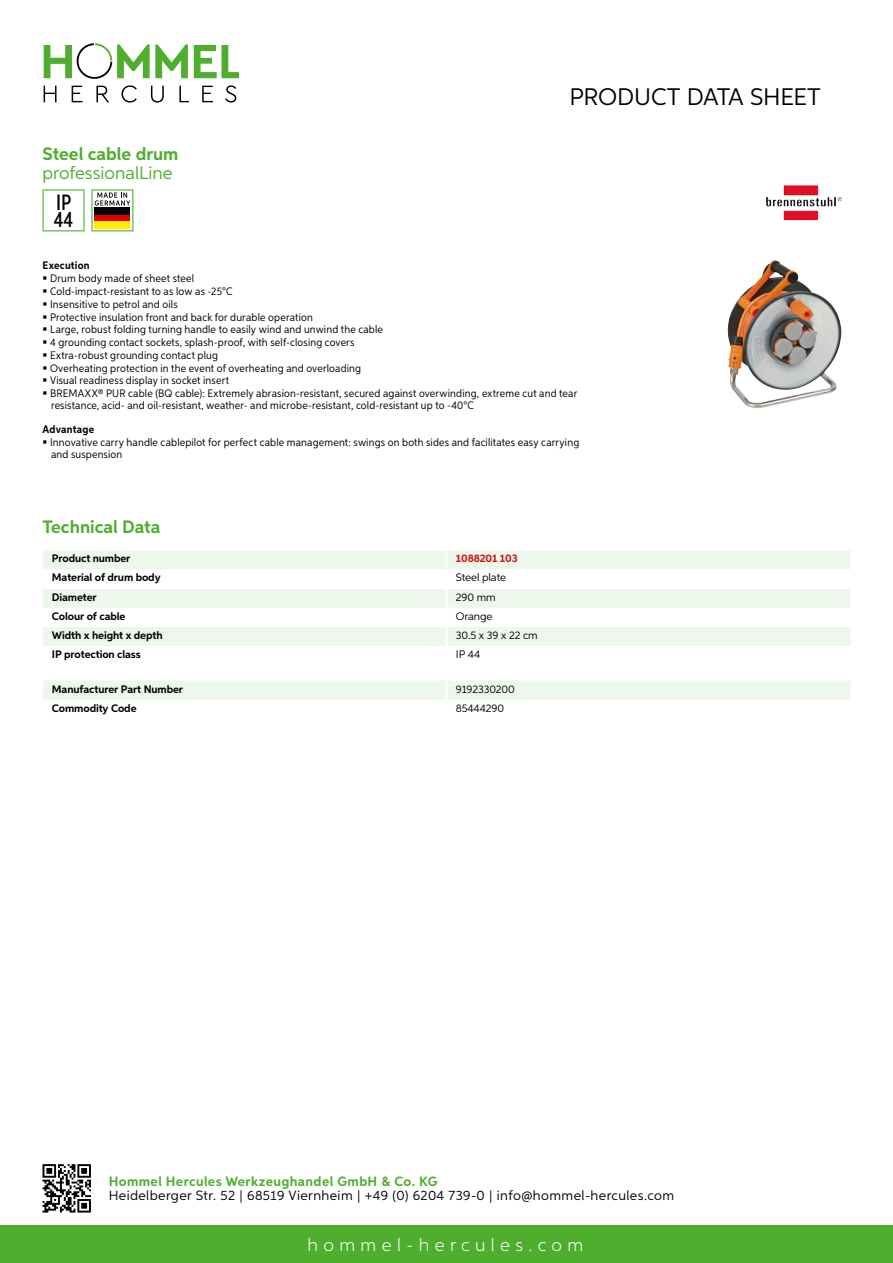
<style>
.page{position:relative;width:893px;height:1263px;background:#fff}
.page>*{position:absolute;margin:0;border:0;box-sizing:border-box;transform-origin:0 0}
.t1{font:24px "Aspira";letter-spacing:-.01em;color:#000}
.t2{font:500 22.2px/17.9px "Aspira XX Nar";color:#000}
.t3{font:700 18px "Aspira";color:#50ae2f}
.t4{font:300 18px "Aspira";letter-spacing:.3em;color:#fff}
.t5{font:18px "Aspira";color:#50ae2f}
.t6{font:13.5px "Aspira";letter-spacing:.03em;color:#000}
.t7{font:700 13.5px "Aspira";letter-spacing:.03em;color:#50ae2f}
.t8{font:10.95px/12.8px "Aspira Nar";letter-spacing:.015em;color:#000}
.t9{font:700 10.95px "Aspira";letter-spacing:-.01em;color:#000}
.t10{font:10.95px "Aspira";letter-spacing:-.01em;color:#000}
.t11{font:700 10.95px "Aspira Nar";letter-spacing:.015em;color:#000}
.t12{font:700 10.95px "Aspira";letter-spacing:-.01em;color:#cd1013}
</style>
<div class="page">
<div style="left:0;top:1226px;width:893px;height:37px;background:#50ae2f"></div>
<svg style="left:43px;top:1164px;width:48px;height:48px"></svg>
<svg style="left:194px;top:45px;width:45px;height:33px"></svg>
<svg style="left:44px;top:43px;width:144px;height:36px"></svg>
<svg style="left:44px;top:86px;width:13px;height:16px"></svg>
<svg style="left:72px;top:86px;width:10px;height:16px"></svg>
<svg style="left:96px;top:86px;width:13px;height:16px"></svg>
<svg style="left:121px;top:85px;width:16px;height:18px"></svg>
<svg style="left:151px;top:86px;width:13px;height:17px"></svg>
<svg style="left:179px;top:86px;width:10px;height:16px"></svg>
<svg style="left:202px;top:86px;width:11px;height:16px"></svg>
<svg style="left:225px;top:85px;width:11px;height:18px"></svg>
<div style="left:43px;top:550px;width:807px;height:19px;background:#eef7eb"></div>
<svg style="left:43px;top:589px;width:807px;height:57px;fill:#eef7eb"></svg>
<hr style="left:445px;top:550px;width:3px;height:19px;background:#fff">
<hr style="left:445px;top:589px;width:3px;height:19px;background:#fff">
<hr style="left:445px;top:608px;width:3px;height:19px;background:#fff">
<hr style="left:445px;top:627px;width:3px;height:19px;background:#fff">
<div style="left:43px;top:681px;width:807px;height:19px;background:#eef7eb"></div>
<svg style="left:43px;top:189px;width:42px;height:42px"></svg>
<svg style="left:91px;top:189px;width:42px;height:42px"></svg>
<div style="left:95px;top:214px;width:35px;height:7px;background:#e3000b"></div>
<div style="left:95px;top:208px;width:35px;height:7px;background:#000"></div>
<div style="left:95px;top:221px;width:35px;height:7px;background:#ffed00"></div>
<img style="left:728px;top:260px;width:113px;height:148px">
<img style="left:766px;top:185px;width:76px;height:21px">
<h3 class="t3" style="left:43px;top:142px;width:137px">Steel cable drum</h3>
<h3 class="t5" style="left:43px;top:162px;width:132px">professionalLine</h3>
<h2 class="t2" style="left:54px;top:193px;width:21px">IP<br>44</h2>
<h1 class="t1" style="left:569px;top:82px;width:253px">Product data sh eet</h1>
<p class="t11" style="left:43px;top:259px;width:49px">Execution</p>
<p class="t8" style="left:50px;top:272px;width:529px">Drum body made of sheet steel<br>Cold-impact-resistant to as low as -25°C<br>Insensitive to petrol and oils<br>Protective insulation front and back for durable operation<br>Large, robust folding turning handle to easily wind and unwind the cable<br>4 grounding contact sockets, splash-proof, with self-closing covers<br>Extra-robust grounding contact plug<br>Overheating protection in the event of overheating and overloading<br>Visual readiness display in socket insert<br>BREMAXX® PUR cable (BQ cable): Extremely abrasion-resistant, secured against overwinding, extreme cut and tear resistance, acid- and oil-resistant, weather- and microbe-resistant, cold-resistant up to -40°C</p>
<p class="t11" style="left:43px;top:423px;width:53px">Advantage</p>
<p class="t8" style="left:50px;top:436px;width:531px;line-height:12px">Innovative carry handle cablepilot for perfect cable management: swings on both sides and facilitates easy carrying and suspension</p>
<h3 class="t3" style="left:43px;top:516px;width:120px">Technical Data</h3>
<p class="t9" style="left:52px;top:552px;width:80px">Product number</p>
<p class="t12" style="left:456px;top:552px;width:63px">1088201 103</p>
<p class="t9" style="left:52px;top:571px;width:110px">Material of drum body</p>
<p class="t10" style="left:456px;top:571px;width:52px">Steel plate</p>
<p class="t9" style="left:52px;top:590px;width:46px">Diameter</p>
<p class="t10" style="left:456px;top:590px;width:41px">290 mm</p>
<p class="t9" style="left:52px;top:609px;width:75px">Colour of cable</p>
<p class="t10" style="left:456px;top:609px;width:38px">Orange</p>
<p class="t9" style="left:52px;top:628px;width:112px">Width x height x depth</p>
<p class="t10" style="left:456px;top:628px;width:83px">30.5 x 39 x 22 cm</p>
<p class="t9" style="left:52px;top:647px;width:90px">IP protection class</p>
<p class="t10" style="left:456px;top:648px;width:26px">IP 44</p>
<p class="t9" style="left:52px;top:682px;width:133px">Manufacturer Part Number</p>
<p class="t10" style="left:456px;top:682px;width:60px">9192330200</p>
<p class="t9" style="left:52px;top:701px;width:86px">Commodity Code</p>
<p class="t10" style="left:456px;top:701px;width:50px">85444290</p>
<p class="t7" style="left:109px;top:1172px;width:330px">Hommel Hercules Werkzeughandel GmbH &amp; Co. KG</p>
<p class="t6" style="left:109px;top:1187px;width:567px">Heidelberger Str. 52 | 68519 Viernheim | +49 (0) 6204 739-0 | info@hommel-hercules.com</p>
<h3 class="t4" style="left:307px;top:1234px;width:277px">hommel-hercules.com</h3>
</div>
